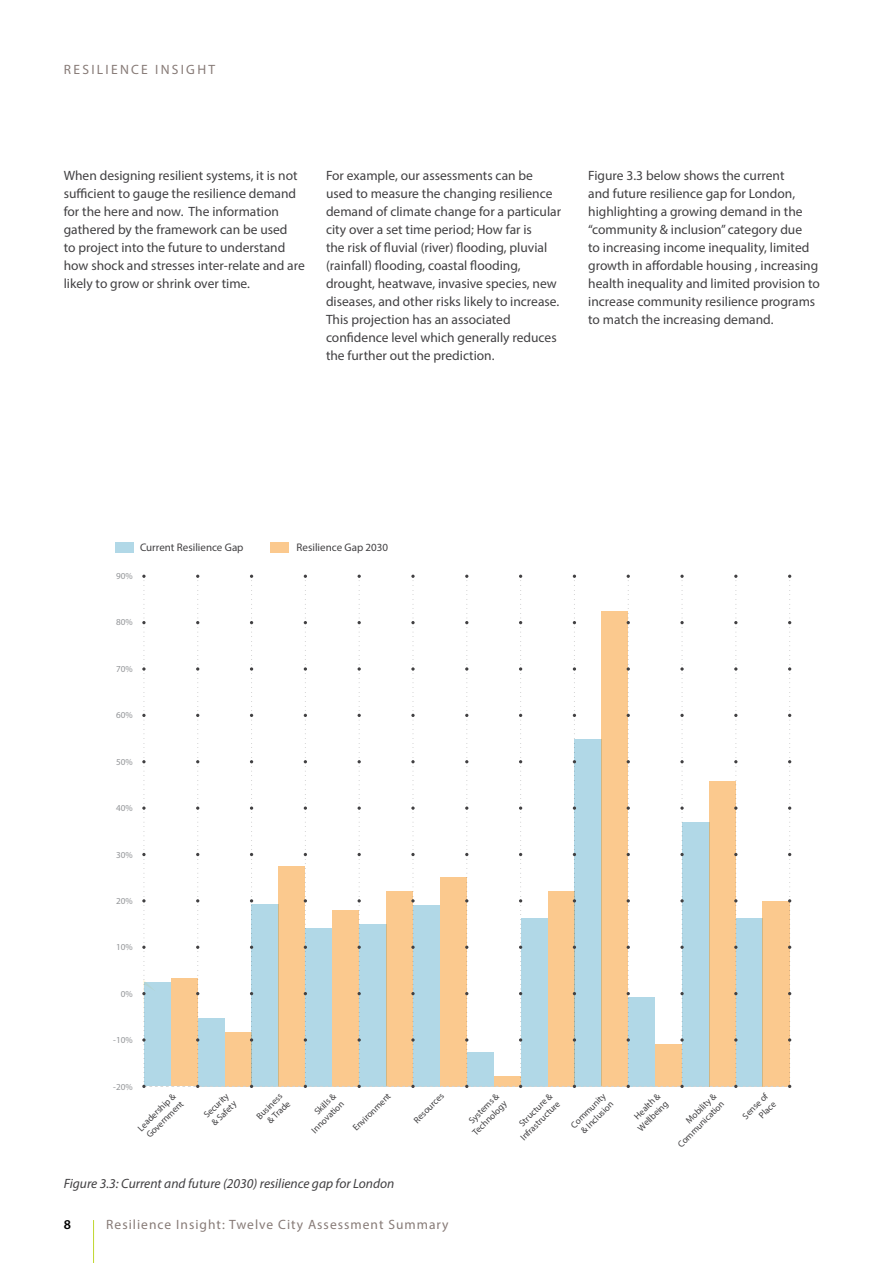
<style>
.page{position:relative;width:893px;height:1263px;background:#fff}
.page>*{position:absolute;margin:0;border:0;box-sizing:border-box;transform-origin:0 0}
.t1{font:13.5px/18px "Myriad Pro";color:#414042}
.t2{font:italic 13.5px "Myriad Pro";color:#414042}
.t3{font:13.5px "Myriad Pro";letter-spacing:.075em;color:#877b77}
.t4{font:13.5px "Myriad Pro";letter-spacing:.17em;color:#877b77}
.t5{font:600 13.5px "Myriad Pro";color:#000}
.t6{font:10.95px "Myriad Pro";color:#414042}
.t7{font:9.15px/10.9px "Myriad Pro";color:#414042;text-align:right}
.t8{font:9.15px "Myriad Pro";color:#939598}
</style>
<div class="page">
<hr style="left:93px;top:1220px;width:1px;height:43px;background:#c1d72f">
<svg style="left:142px;top:575px;width:649px;height:513px"></svg>
<div style="left:116px;top:543px;width:18px;height:10px;background:#b1d8e7"></div>
<div style="left:271px;top:543px;width:18px;height:10px;background:#fbc98e"></div>
<p class="t4" style="left:64px;top:61px;width:153px">RESILIENCE INSIGHT</p>
<p class="t1" style="left:64px;top:166px;width:242px">When designing resilient systems, it is not sufficient to gauge the resilience demand for the here and now. The information gathered by the framework can be used<br>to project into the future to understand how shock and stresses inter-relate and are likely to grow or shrink over time.</p>
<p class="t1" style="left:326px;top:166px;width:237px">For example, our assessments can be used to measure the changing resilience demand of climate change for a particular city over a set time period; How far is<br>the risk of fluvial (river) flooding, pluvial (rainfall) flooding, coastal flooding, drought, heatwave, invasive species, new diseases, and other risks likely to increase.<br>This projection has an associated confidence level which generally reduces the further out the prediction.</p>
<p class="t1" style="left:588px;top:166px;width:233px">Figure 3.3 below shows the current<br>and future resilience gap for London, highlighting a growing demand in the “community &amp; inclusion” category due<br>to increasing income inequality, limited growth in affordable housing , increasing health inequality and limited provision to increase community resilience programs to match the increasing demand.</p>
<p class="t8" style="left:116px;top:570px;width:18px">90%</p>
<p class="t6" style="left:140px;top:541px;width:105px">Current Resilience Gap</p>
<p class="t6" style="left:297px;top:541px;width:93px">Resilience Gap 2030</p>
<p class="t8" style="left:116px;top:617px;width:18px">80%</p>
<p class="t8" style="left:116px;top:663px;width:18px">70%</p>
<p class="t8" style="left:116px;top:709px;width:18px">60%</p>
<p class="t8" style="left:116px;top:756px;width:18px">50%</p>
<p class="t8" style="left:116px;top:802px;width:18px">40%</p>
<p class="t8" style="left:116px;top:849px;width:18px">30%</p>
<p class="t8" style="left:116px;top:895px;width:18px">20%</p>
<p class="t8" style="left:116px;top:942px;width:18px">10%</p>
<p class="t8" style="left:121px;top:988px;width:13px">0%</p>
<p class="t8" style="left:113px;top:1034px;width:21px">-10%</p>
<p class="t8" style="left:113px;top:1081px;width:21px">-20%</p>
<p class="t7" style="left:135px;top:1125px;width:51px;text-align:left;rotate:-45deg">Leadership &amp;<br>Government</p>
<p class="t7" style="left:201px;top:1112px;width:33px;text-align:left;rotate:-45deg">Security &amp; Safety</p>
<p class="t7" style="left:254px;top:1113px;width:34px;text-align:center;rotate:-45deg">Business &amp; Trade</p>
<p class="t7" style="left:301px;top:1120px;width:43px;rotate:-45deg">Skills &amp;<br>Innovation</p>
<p class="t7" style="left:350px;top:1125px;width:51px;rotate:-45deg">Environment</p>
<p class="t7" style="left:411px;top:1117px;width:40px;rotate:-45deg">Resources</p>
<p class="t7" style="left:462px;top:1122px;width:46px;rotate:-45deg">Systems &amp;<br>Technology</p>
<p class="t7" style="left:510px;top:1127px;width:53px;rotate:-45deg">Structure &amp;<br>Infrastructure</p>
<p class="t7" style="left:568px;top:1122px;width:47px;text-align:center;rotate:-45deg">Community &amp; Inclusion</p>
<p class="t7" style="left:628px;top:1118px;width:40px;rotate:-45deg">Health &amp;<br>Wellbeing</p>
<p class="t7" style="left:667px;top:1134px;width:63px;rotate:-45deg">Mobility &amp;<br>Communication</p>
<p class="t7" style="left:740px;top:1113px;width:34px;rotate:-45deg">Sense of<br>Place</p>
<p class="t2" style="left:64px;top:1175px;width:332px">Figure 3.3: Current and future (2030) resilience gap for London</p>
<p class="t5" style="left:64px;top:1216px;width:9px">8</p>
<p class="t3" style="left:106px;top:1216px;width:344px">Resilience Insight: Twelve City Assessment Summary</p>
</div>
